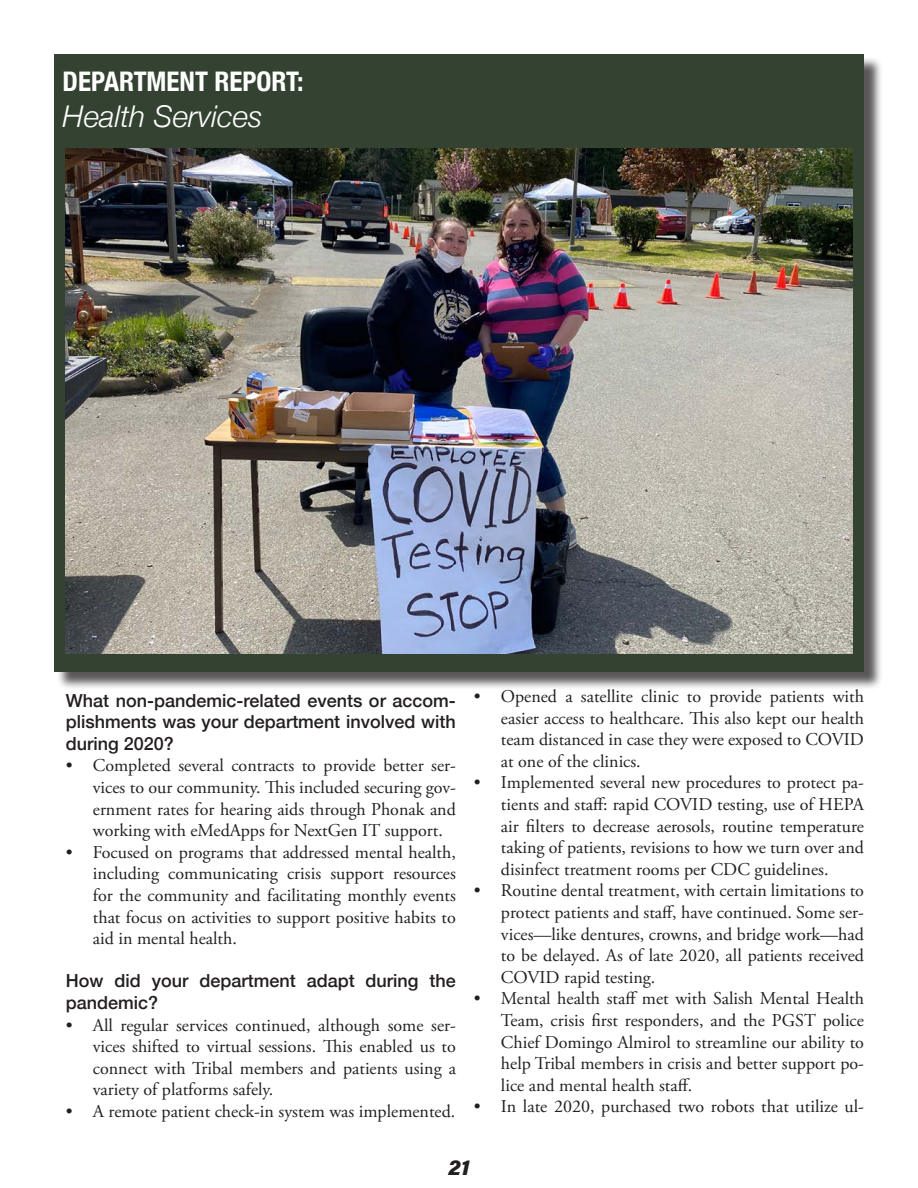
<style>
.page{position:relative;width:918px;height:1188px;background:#fff}
.page>*{position:absolute;margin:0;border:0;box-sizing:border-box;transform-origin:0 0}
.t1{font:italic 300 30px "Helvetica Neue";color:#fff}
.t2{font:700 condensed 27px "Helvetica Neue";color:#fff}
.t3{font:21px "Acumin Variable Concept";color:#231f20}
.t4{font:18px/21.6px "Adobe Garamond Pro";color:#231f20;text-align:justify}
.t5{font:500 18px/21.6px "Helvetica Neue";color:#231f20;text-align:justify}
</style>
<div class="page">
<hr style="left:0;top:1134px;width:1px;height:54px;background:#10133b">
<div style="left:56px;top:56px;width:827px;height:635px;background:#231f20;opacity:.75"></div>
<div style="left:54px;top:54px;width:810px;height:618px;background:#344231"></div>
<img style="left:66px;top:148px;width:786px;height:505px">
<p class="t2" style="left:63px;top:59px;width:242px">DEPARTMENT REPORT:</p>
<p class="t1" style="left:63px;top:92px;width:202px">Health Services</p>
<p class="t5" style="left:66px;top:688px;width:392px">What non-pandemic-related events or accom&shy;plishments was your department involved with during 2020?</p>
<p class="t4" style="left:93px;top:756px;width:365px;text-indent:-27px">• Completed several contracts to provide better ser&shy;vices to our community. This included securing gov&shy;ernment rates for hearing aids through Phonak and working with eMedApps for NextGen IT support.</p>
<p class="t4" style="left:93px;top:842px;width:365px;text-indent:-27px">• Focused on programs that addressed mental health, including communicating crisis support resources for the community and facilitating monthly events that focus on activities to support positive habits to aid in mental health.</p>
<p class="t5" style="left:66px;top:969px;width:392px">How did your department adapt during the pandemic?</p>
<p class="t4" style="left:93px;top:1015px;width:365px;text-indent:-27px">• All regular services continued, although some ser&shy;vices shifted to virtual sessions. This enabled us to connect with Tribal members and patients using a variety of platforms safely.</p>
<p class="t4" style="left:66px;top:1101px;width:391px">• A remote patient check-in system was implemented.</p>
<p class="t4" style="left:501px;top:686px;width:365px;text-indent:-27px">• Opened a satellite clinic to provide patients with easier access to healthcare. This also kept our health team distanced in case they were exposed to COVID at one of the clinics.</p>
<p class="t4" style="left:501px;top:773px;width:365px;text-indent:-27px">• Implemented several new procedures to protect pa&shy;tients and staff: rapid COVID testing, use of HEPA air filters to decrease aerosols, routine temperature taking of patients, revisions to how we turn over and disinfect treatment rooms per CDC guidelines.</p>
<p class="t4" style="left:501px;top:881px;width:365px;text-indent:-27px">• Routine dental treatment, with certain limitations to protect patients and staff, have continued. Some ser&shy;vices—like dentures, crowns, and bridge work—had to be delayed. As of late 2020, all patients received COVID rapid testing.</p>
<p class="t4" style="left:501px;top:989px;width:365px;text-indent:-27px">• Mental health staff met with Salish Mental Health Team, crisis first responders, and the PGST police Chief Domingo Almirol to streamline our ability to help Tribal members in crisis and better support po&shy;lice and mental health staff.</p>
<p class="t4" style="left:474px;top:1097px;width:392px">• In late 2020, purchased two robots that utilize ul-</p>
<p class="t3" style="left:449px;top:1153px;width:22px">21</p>
</div>
